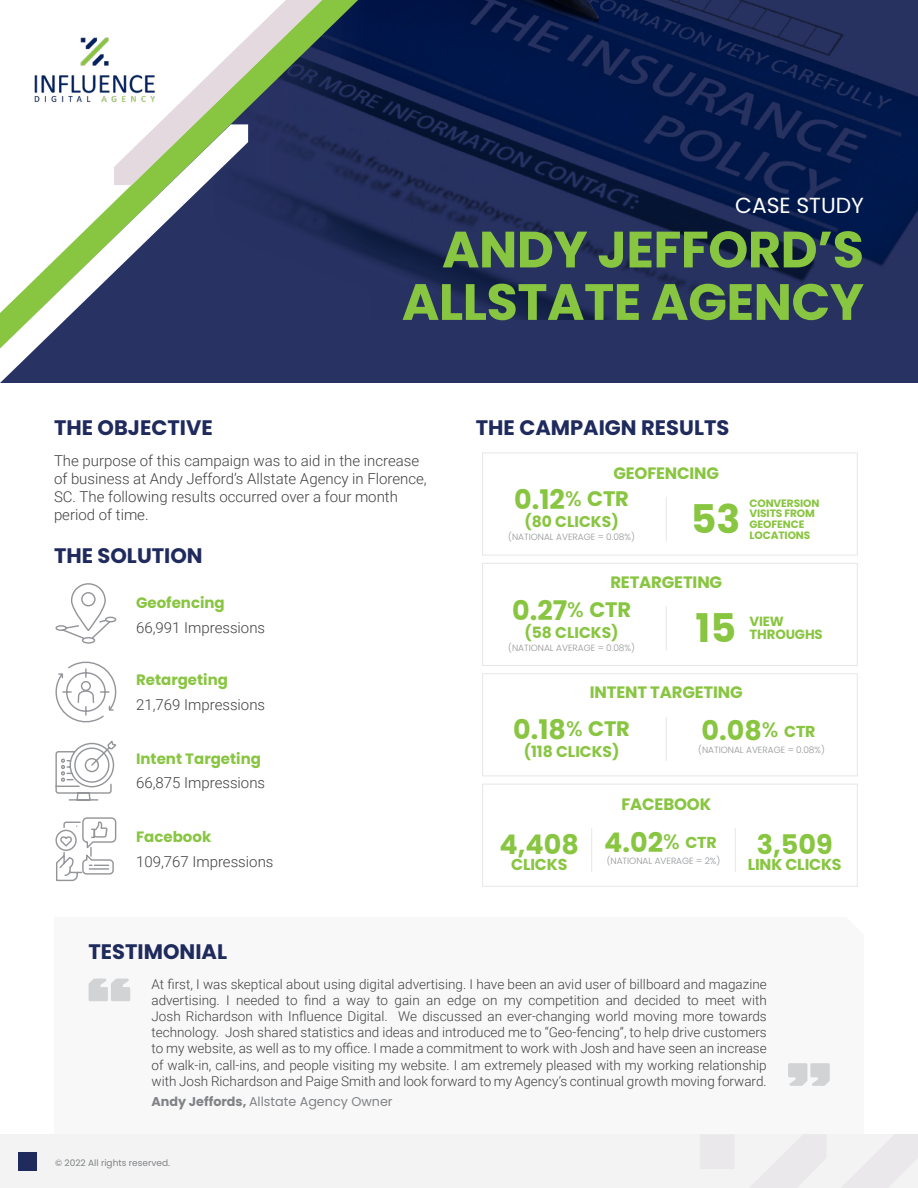
<style>
.page{position:relative;width:918px;height:1188px;background:#fff}
.page>*{position:absolute;margin:0;border:0;box-sizing:border-box;transform-origin:0 0}
.t1{font:700 51px/52.5px "Poppins";letter-spacing:-.01em;color:#88c540;text-align:right}
.t2{font:700 39.45px "Poppins";color:#88c540}
.t3{font:700 27px "Poppins";color:#88c540}
.t4{font:21.75px "Poppins";color:#fff}
.t5{font:700 21px "Poppins";color:#1f2a5d}
.t6{font:700 16.5px "Poppins";letter-spacing:-.01em;color:#88c540}
.t7{font:700 15.75px "Poppins";letter-spacing:-.01em;color:#88c540}
.t8{font:700 15.6px "Poppins";color:#88c540}
.t9{font:300 15px/18px "Roboto";color:#414042}
.t10{font:700 15px "Poppins";color:#88c540}
.t11{font:300 13.5px/16.2px "Roboto";color:#414042;text-align:justify}
.t12{font:700 13.35px/13.4px "Poppins";letter-spacing:-.01em;color:#88c540}
.t13{font:12.75px "Poppins";color:#808285}
.t14{font:700 10.65px/10.6px "Poppins";letter-spacing:-.01em;color:#88c540}
.t15{font:300 9px "Poppins";color:#939598}
.t16{font:9px "Poppins";color:#808285}
.s1{font-weight:500;font-size:21px}
.s2{font-size:21px}
.s3{font-size:15.75px}
.s4{font-weight:700}
</style>
<div class="page">
<div style="left:0;top:1134px;width:918px;height:54px;background:#f3f3f3"></div>
<div style="left:18px;top:1152px;width:19px;height:19px;background:#1f2a5d"></div>
<svg style="left:842px;top:1134px;width:76px;height:54px"></svg>
<svg style="left:750px;top:1135px;width:76px;height:53px"></svg>
<div style="left:700px;top:1134px;width:35px;height:35px;background:#eae8ea"></div>
<svg style="left:248px;top:0;width:670px;height:383px;fill:#26305f"></svg>
<svg style="left:248px;top:0;width:110px;height:349px;fill:#273262"></svg>
<svg style="left:158px;top:0;width:164px;height:185px"></svg>
<svg style="left:0;top:124px;width:248px;height:259px"></svg>
<img style="left:34px;top:27px;width:132px;height:85px">
<svg style="left:55px;top:817px;width:62px;height:65px"></svg>
<svg style="left:55px;top:661px;width:62px;height:62px"></svg>
<svg style="left:55px;top:583px;width:62px;height:61px"></svg>
<svg style="left:55px;top:740px;width:62px;height:61px"></svg>
<hr style="left:666px;top:497px;width:1px;height:44px;background:#e6e7e8">
<hr style="left:666px;top:606px;width:1px;height:44px;background:#e6e7e8">
<hr style="left:666px;top:717px;width:1px;height:44px;background:#e6e7e8">
<hr style="left:591px;top:828px;width:1px;height:44px;background:#e6e7e8">
<hr style="left:735px;top:828px;width:1px;height:44px;background:#e6e7e8">
<div style="left:482px;top:453px;width:376px;height:102px;border:1px solid #e6e7e8"></div>
<div style="left:482px;top:563px;width:376px;height:103px;border:1px solid #e6e7e8"></div>
<div style="left:482px;top:673px;width:376px;height:103px;border:1px solid #e6e7e8"></div>
<div style="left:482px;top:784px;width:376px;height:103px;border:1px solid #e6e7e8"></div>
<svg style="left:788px;top:1063px;width:42px;height:23px"></svg>
<svg style="left:89px;top:979px;width:41px;height:22px"></svg>
<h3 class="t4" style="left:735px;top:193px;width:130px">CASE STUDY</h3>
<h1 class="t1" style="left:402px;top:224px;width:464px">ANDY JEFFORD’S<br>ALLSTATE AGENCY</h1>
<h3 class="t5" style="left:54px;top:415px;width:160px">THE OBJECTIVE</h3>
<p class="t9" style="left:54px;top:452px;width:374px">The purpose of this campaign was to aid in the increase of business at Andy Jefford’s Allstate Agency in Florence, SC. The following results occurred over a four month period of time.</p>
<h3 class="t5" style="left:54px;top:544px;width:150px">THE SOLUTION</h3>
<p class="t10" style="left:136px;top:594px;width:90px">Geofencing</p>
<p class="t9" style="left:136px;top:618px;width:131px">66,991 Impressions</p>
<p class="t10" style="left:136px;top:671px;width:93px">Retargeting</p>
<p class="t9" style="left:136px;top:695px;width:131px">21,769 Impressions</p>
<p class="t10" style="left:136px;top:750px;width:126px">Intent Targeting</p>
<p class="t9" style="left:136px;top:774px;width:131px">66,875 Impressions</p>
<p class="t10" style="left:136px;top:828px;width:77px">Facebook</p>
<p class="t9" style="left:136px;top:852px;width:139px">109,767 Impressions</p>
<h3 class="t5" style="left:476px;top:415px;width:255px">THE CAMPAIGN RESULTS</h3>
<p class="t6" style="left:613px;top:463px;width:107px">GEOFENCING</p>
<h3 class="t3" style="left:514px;top:484px;width:116px">0.12<span class="s1">%</span> <span class="s2">CTR</span></h3>
<p class="t8" style="left:524px;top:513px;width:96px">(80 CLICKS)</p>
<p class="t15" style="left:508px;top:532px;width:128px">(NATIONAL AVERAGE = 0.08%)</p>
<h2 class="t2" style="left:691px;top:496px;width:51px">53</h2>
<p class="t14" style="left:750px;top:498px;width:71px">CONVERSION<br>VISITS FROM<br>GEOFENCE<br>LOCATIONS</p>
<p class="t6" style="left:610px;top:573px;width:113px">RETARGETING</p>
<h3 class="t3" style="left:512px;top:595px;width:120px">0.27<span class="s1">%</span> <span class="s2">CTR</span></h3>
<p class="t8" style="left:524px;top:623px;width:96px">(58 CLICKS)</p>
<p class="t15" style="left:508px;top:643px;width:128px">(NATIONAL AVERAGE = 0.08%)</p>
<h2 class="t2" style="left:696px;top:605px;width:42px">15</h2>
<p class="t12" style="left:750px;top:614px;width:75px">VIEW<br>THROUGHS</p>
<p class="t6" style="left:590px;top:683px;width:154px">INTENT TARGETING</p>
<h3 class="t3" style="left:513px;top:714px;width:118px">0.18<span class="s1">%</span> <span class="s2">CTR</span></h3>
<p class="t8" style="left:524px;top:742px;width:97px">(118 CLICKS)</p>
<h3 class="t3" style="left:702px;top:715px;width:115px">0.08<span class="s1">%</span> <span class="s3">CTR</span></h3>
<p class="t15" style="left:698px;top:744px;width:128px">(NATIONAL AVERAGE = 0.08%)</p>
<h3 class="t3" style="left:500px;top:829px;width:81px">4,408</h3>
<p class="t7" style="left:511px;top:855px;width:58px">CLICKS</p>
<p class="t6" style="left:621px;top:794px;width:91px">FACEBOOK</p>
<h3 class="t3" style="left:604px;top:827px;width:114px">4.02<span class="s1">%</span> <span class="s3">CTR</span></h3>
<p class="t15" style="left:607px;top:856px;width:115px">(NATIONAL AVERAGE = 2%)</p>
<h3 class="t3" style="left:757px;top:829px;width:77px">3,509</h3>
<p class="t7" style="left:748px;top:855px;width:95px">LINK CLICKS</p>
<h3 class="t5" style="left:89px;top:940px;width:140px">TESTIMONIAL</h3>
<p class="t11" style="left:152px;top:975px;width:617px">At first, I was skeptical about using digital advertising. I have been an avid user of billboard and magazine advertising. I needed to find a way to gain an edge on my competition and decided to meet with Josh Richardson with Influence Digital. We discussed an ever-changing world moving more towards technology. Josh shared statistics and ideas and introduced me to “Geo-fencing”, to help drive customers to my website, as well as to my office. I made a commitment to work with Josh and have seen an increase of walk-in, call-ins, and people visiting my website. I am extremely pleased with my working relationship with Josh Richardson and Paige Smith and look forward to my Agency’s continual growth moving forward.</p>
<p class="t13" style="left:152px;top:1094px;width:243px"><span class="s4">Andy Jeffords,</span> Allstate Agency Owner</p>
<p class="t16" style="left:55px;top:1158px;width:116px">© 2022 All rights reserved.</p>
</div>
